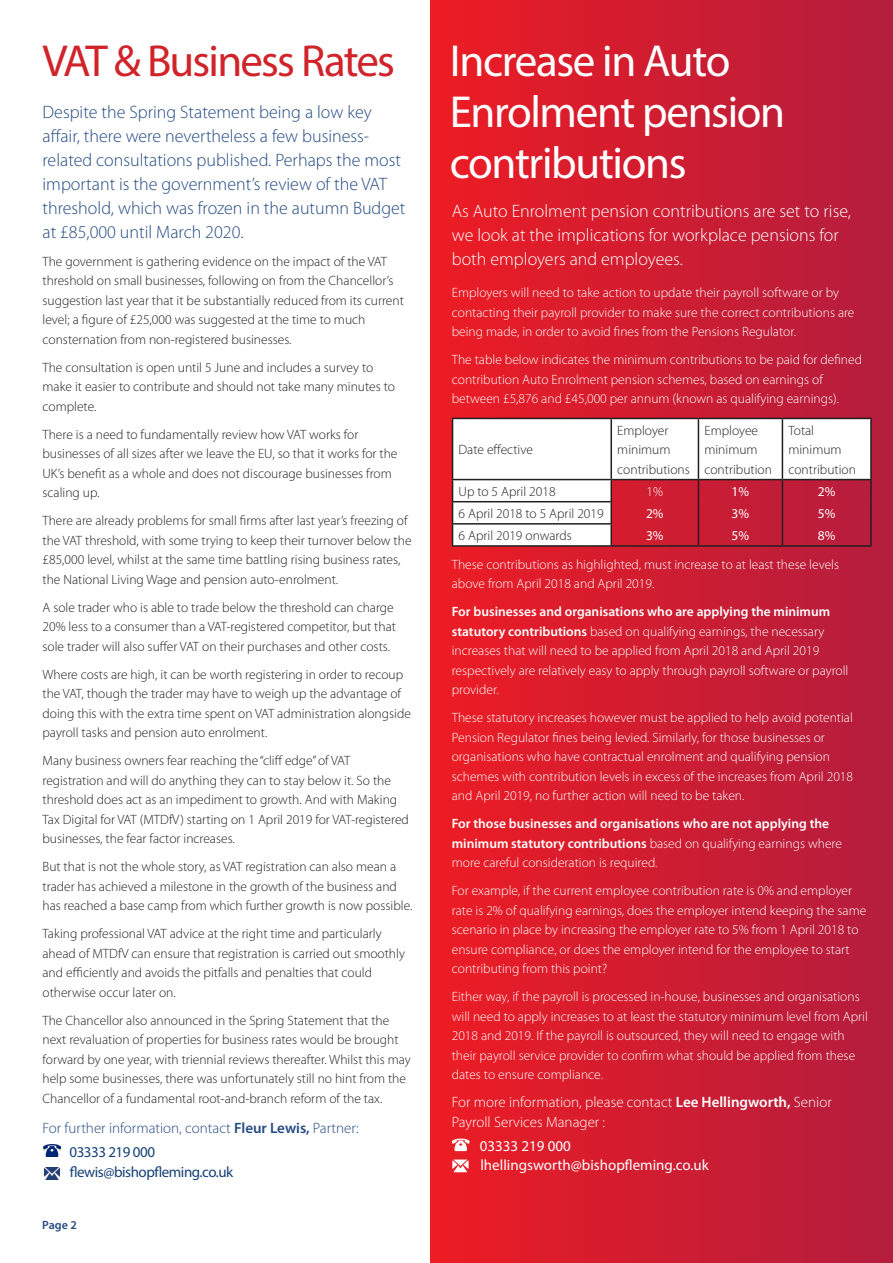
<style>
.page{position:relative;width:893px;height:1263px;background:#fff}
.page>*{position:absolute;margin:0;border:0;box-sizing:border-box;transform-origin:0 0}
.t1{font:45px/51px "Myriad Pro";letter-spacing:-.03em;color:#fff}
.t2{font:45px "Myriad Pro";letter-spacing:-.04em;color:#d1232a}
.t3{font:300 18px/24px "Myriad Pro";color:#244b82}
.t4{font:300 18px/24px "Myriad Pro";color:#fff}
.t5{font:300 15px/19.5px "Myriad Pro";color:#fff}
.t6{font:300 15px "Myriad Pro";color:#244b82}
.t7{font:15px "Myriad Pro";color:#fff}
.t8{font:15px "Myriad Pro";letter-spacing:-.03em;color:#144075}
.t9{font:300 13.5px/19.5px "Myriad Pro";color:#231f20}
.t10{font:300 13.5px/19.5px "Myriad Pro";color:#fff}
.t11{font:600 13.5px/19.5px "Myriad Pro";color:#fff}
.t12{font:13.5px "Myriad Pro";color:#fff}
.t13{font:600 12px "Myriad Pro";color:#244b82}
.s1{font-weight:600}
.s2{font-weight:300}
</style>
<div class="page">
<div style="left:431px;top:0;width:462px;height:1263px;background:linear-gradient(to right,#ec1c24,#b31d3e)"></div>
<svg style="left:451px;top:1138px;width:19px;height:13px"></svg>
<svg style="left:452px;top:1159px;width:17px;height:13px"></svg>
<img style="left:43px;top:1145px;width:17px;height:12px">
<img style="left:44px;top:1167px;width:16px;height:12px">
<svg style="left:453px;top:419px;width:417px;height:126px"></svg>
<hr style="left:452px;top:418px;width:159px;height:1px;background:#231f20">
<hr style="left:452px;top:419px;width:1px;height:60px;background:#231f20">
<hr style="left:611px;top:418px;width:87px;height:1px;background:#231f20">
<hr style="left:610px;top:419px;width:2px;height:60px;background:#231f20">
<hr style="left:698px;top:418px;width:84px;height:1px;background:#231f20">
<hr style="left:698px;top:419px;width:1px;height:60px;background:#231f20">
<hr style="left:782px;top:418px;width:90px;height:1px;background:#231f20">
<hr style="left:782px;top:419px;width:1px;height:60px;background:#231f20">
<hr style="left:870px;top:419px;width:2px;height:60px;background:#231f20">
<hr style="left:452px;top:479px;width:159px;height:1px;background:#231f20">
<hr style="left:611px;top:479px;width:87px;height:1px;background:#231f20">
<hr style="left:698px;top:479px;width:84px;height:1px;background:#231f20">
<hr style="left:782px;top:479px;width:90px;height:1px;background:#231f20">
<hr style="left:452px;top:501px;width:160px;height:1px;background:#231f20">
<hr style="left:452px;top:523px;width:160px;height:2px;background:#231f20">
<svg style="left:452px;top:480px;width:1px;height:65px"></svg>
<hr style="left:452px;top:545px;width:159px;height:2px;background:#231f20">
<hr style="left:610px;top:480px;width:2px;height:21px;background:#231f20">
<hr style="left:870px;top:480px;width:2px;height:22px;background:#231f20">
<hr style="left:610px;top:502px;width:2px;height:21px;background:#231f20">
<hr style="left:870px;top:502px;width:2px;height:22px;background:#231f20">
<hr style="left:610px;top:525px;width:2px;height:20px;background:#231f20">
<svg style="left:698px;top:480px;width:1px;height:65px"></svg>
<svg style="left:782px;top:480px;width:1px;height:65px"></svg>
<hr style="left:870px;top:524px;width:2px;height:21px;background:#231f20">
<hr style="left:611px;top:545px;width:87px;height:2px;background:#231f20">
<hr style="left:698px;top:545px;width:84px;height:2px;background:#231f20">
<hr style="left:782px;top:545px;width:90px;height:2px;background:#231f20">
<p class="t2" style="left:43px;top:33px;width:354px">VAT &amp; Business Rates</p>
<p class="t1" style="left:450px;top:35px;width:337px">Increase in Auto<br>Enrolment pension contributions</p>
<p class="t4" style="left:452px;top:199px;width:401px">As Auto Enrolment pension contributions are set to rise, we look at the implications for workplace pensions for both employers and employees.</p>
<p class="t10" style="left:452px;top:283px;width:404px">Employers will need to take action to update their payroll software or by contacting their payroll provider to make sure the correct contributions are being made, in order to avoid fines from the Pensions Regulator.</p>
<p class="t10" style="left:452px;top:350px;width:412px">The table below indicates the minimum contributions to be paid for defined contribution Auto Enrolment pension schemes, based on earnings of between £5,876 and £45,000 per annum (known as qualifying earnings).</p>
<p class="t9" style="left:459px;top:440px;width:76px">Date effective</p>
<p class="t3" style="left:43px;top:100px;width:364px">Despite the Spring Statement being a low key affair, there were nevertheless a few business&shy;related consultations published. Perhaps the most important is the government’s review of the VAT threshold, which was frozen in the autumn Budget at £85,000 until March 2020.</p>
<p class="t9" style="left:43px;top:252px;width:363px">The government is gathering evidence on the impact of the VAT threshold on small businesses, following on from the Chancellor’s suggestion last year that it be substantially reduced from its current level; a figure of £25,000 was suggested at the time to much consternation from non-registered businesses.</p>
<p class="t9" style="left:43px;top:358px;width:354px">The consultation is open until 5 June and includes a survey to make it easier to contribute and should not take many minutes to complete.</p>
<p class="t9" style="left:43px;top:425px;width:356px">There is a need to fundamentally review how VAT works for businesses of all sizes after we leave the EU, so that it works for the UK’s benefit as a whole and does not discourage businesses from scaling up.</p>
<p class="t9" style="left:43px;top:511px;width:371px">There are already problems for small firms after last year’s freezing of the VAT threshold, with some trying to keep their turnover below the £85,000 level, whilst at the same time battling rising business rates, the National Living Wage and pension auto-enrolment.</p>
<p class="t9" style="left:43px;top:598px;width:355px">A sole trader who is able to trade below the threshold can charge<br>20% less to a consumer than a VAT-registered competitor, but that sole trader will also suffer VAT on their purchases and other costs.</p>
<p class="t9" style="left:43px;top:665px;width:370px">Where costs are high, it can be worth registering in order to recoup the VAT, though the trader may have to weigh up the advantage of doing this with the extra time spent on VAT administration alongside payroll tasks and pension auto enrolment.</p>
<p class="t9" style="left:43px;top:751px;width:368px">Many business owners fear reaching the “cliff edge” of VAT registration and will do anything they can to stay below it. So the threshold does act as an impediment to growth. And with Making Tax Digital for VAT (MTDfV) starting on 1 April 2019 for VAT-registered businesses, the fear factor increases.</p>
<p class="t9" style="left:43px;top:857px;width:371px">But that is not the whole story, as VAT registration can also mean a trader has achieved a milestone in the growth of the business and has reached a base camp from which further growth is now possible.</p>
<p class="t9" style="left:43px;top:924px;width:364px">Taking professional VAT advice at the right time and particularly ahead of MTDfV can ensure that registration is carried out smoothly and efficiently and avoids the pitfalls and penalties that could otherwise occur later on.</p>
<p class="t9" style="left:43px;top:1011px;width:370px">The Chancellor also announced in the Spring Statement that the next revaluation of properties for business rates would be brought forward by one year, with triennial reviews thereafter. Whilst this may help some businesses, there was unfortunately still no hint from the Chancellor of a fundamental root-and-branch reform of the tax.</p>
<p class="t6" style="left:43px;top:1120px;width:318px">For further information, contact <span class="s1">Fleur Lewis,</span> Partner:</p>
<p class="t8" style="left:69px;top:1143px;width:87px">03333 219 000</p>
<p class="t8" style="left:70px;top:1162px;width:165px">flewis@bishopfleming.co.uk</p>
<p class="t9" style="left:617px;top:421px;width:74px">Employer minimum contributions</p>
<p class="t9" style="left:704px;top:421px;width:69px">Employee minimum contribution</p>
<p class="t9" style="left:788px;top:421px;width:69px">Total minimum contribution</p>
<p class="t9" style="left:459px;top:482px;width:99px">Up to 5 April 2018</p>
<p class="t10" style="left:647px;top:482px;width:18px">1%</p>
<p class="t12" style="left:732px;top:483px;width:19px">1%</p>
<p class="t12" style="left:818px;top:483px;width:19px">2%</p>
<p class="t9" style="left:459px;top:504px;width:147px">6 April 2018 to 5 April 2019</p>
<p class="t12" style="left:646px;top:505px;width:19px">2%</p>
<p class="t12" style="left:732px;top:505px;width:19px">3%</p>
<p class="t12" style="left:818px;top:505px;width:19px">5%</p>
<p class="t9" style="left:459px;top:526px;width:115px">6 April 2019 onwards</p>
<p class="t12" style="left:646px;top:527px;width:19px">3%</p>
<p class="t12" style="left:732px;top:527px;width:19px">5%</p>
<p class="t12" style="left:818px;top:527px;width:19px">8%</p>
<p class="t10" style="left:452px;top:555px;width:389px">These contributions as highlighted, must increase to at least these levels above from April 2018 and April 2019.</p>
<p class="t10" style="left:452px;top:602px;width:398px"><span class="s1">For businesses and organisations who are applying the minimum statutory contributions</span> based on qualifying earnings, the necessary increases that will need to be applied from April 2018 and April 2019 respectively are relatively easy to apply through payroll software or payroll provider.</p>
<p class="t10" style="left:452px;top:708px;width:403px">These statutory increases however must be applied to help avoid potential Pension Regulator fines being levied. Similarly, for those businesses or organisations who have contractual enrolment and qualifying pension schemes with contribution levels in excess of the increases from April 2018 and April 2019, no further action will need to be taken.</p>
<p class="t11" style="left:452px;top:814px;width:392px">For those businesses and organisations who are not applying the minimum statutory contributions <span class="s2">based on qualifying earnings where more careful consideration is required.</span></p>
<p class="t10" style="left:452px;top:881px;width:416px">For example, if the current employee contribution rate is 0% and employer rate is 2% of qualifying earnings, does the employer intend keeping the same scenario in place by increasing the employer rate to 5% from 1 April 2018 to ensure compliance, or does the employer intend for the employee to start contributing from this point?</p>
<p class="t10" style="left:452px;top:987px;width:418px">Either way, if the payroll is processed in-house, businesses and organisations will need to apply increases to at least the statutory minimum level from April 2018 and 2019. If the payroll is outsourced, they will need to engage with their payroll service provider to confirm what should be applied from these dates to ensure compliance.</p>
<p class="t5" style="left:452px;top:1093px;width:381px">For more information, please contact <span class="s1">Lee Hellingworth,</span> Senior<br>Payroll Services Manager :</p>
<p class="t7" style="left:480px;top:1136px;width:93px">03333 219 000</p>
<p class="t7" style="left:480px;top:1156px;width:230px">lhellingsworth@bishopfleming.co.uk</p>
<p class="t13" style="left:42px;top:1218px;width:36px">Page 2</p>
</div>
